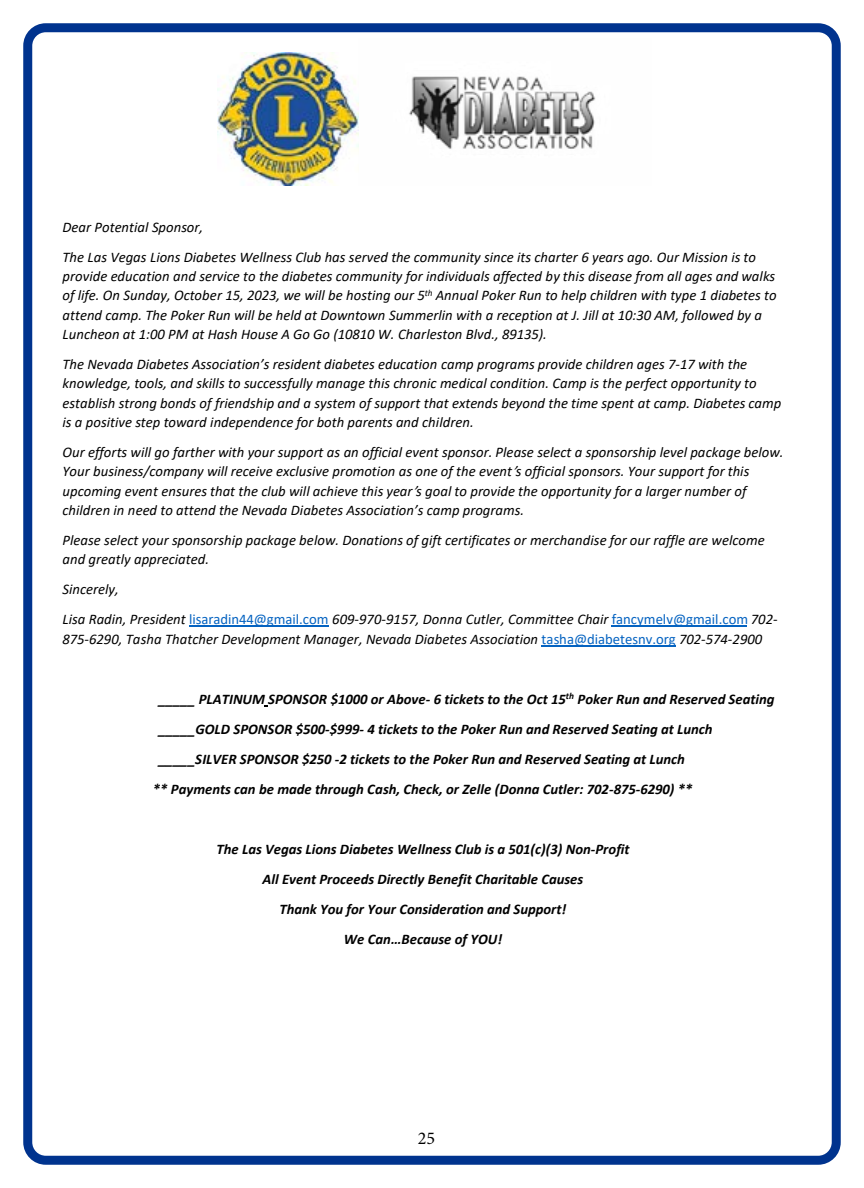
<style>
.page{position:relative;width:864px;height:1188px;background:#fff}
.page>*{position:absolute;margin:0;border:0;box-sizing:border-box;transform-origin:0 0}
.t1{font:18px "Minion Pro";color:#000}
.t2{font:italic 14.7px/19.4px "Calibri";color:#000}
.t3{font:italic 700 14.7px/30px "Calibri";color:#000;text-align:center}
.s1{font-style:inherit}
.s2{font-style:normal;color:#0563c1}
</style>
<div class="page">
<div style="left:23px;top:23px;width:818px;height:1142px;border:9px solid #00338e;border-radius:18px"></div>
<hr style="left:189px;top:626px;width:140px;height:1px;background:#0563c1">
<hr style="left:612px;top:626px;width:135px;height:1px;background:#0563c1">
<hr style="left:541px;top:645px;width:135px;height:1px;background:#0563c1">
<img style="left:217px;top:52px;width:141px;height:134px">
<img style="left:409px;top:76px;width:187px;height:73px">
<p class="t2" style="left:63px;top:211px;width:695px;line-height:30px">Dear Potential Sponsor,<br>The Las Vegas Lions Diabetes Wellness Club has served the community since its charter 6 years ago. Our Mission is to</p>
<p class="t2" style="left:62px;top:266px;width:716px">provide education and service to the diabetes community for individuals affected by this disease from all ages and walks of life. On Sunday, October 15, 2023, we will be hosting our 5<sup>th</sup> Annual Poker Run to help children with type 1 diabetes to attend camp. The Poker Run will be held at Downtown Summerlin with a reception at J. Jill at 10:30 AM, followed by a Luncheon at 1:00 PM at Hash House A Go Go (10810 W. Charleston Blvd., 89135).</p>
<p class="t2" style="left:62px;top:354px;width:720px">The Nevada Diabetes Association’s resident diabetes education camp programs provide children ages 7-17 with the knowledge, tools, and skills to successfully manage this chronic medical condition. Camp is the perfect opportunity to establish strong bonds of friendship and a system of support that extends beyond the time spent at camp. Diabetes camp is a positive step toward independence for both parents and children.</p>
<p class="t2" style="left:63px;top:442px;width:722px">Our efforts will go farther with your support as an official event sponsor. Please select a sponsorship level package below.<br>Your business/company will receive exclusive promotion as one of the event<span class="s1">’</span>s official sponsors. Your support for this upcoming event ensures that the club will achieve this year<span class="s1">’</span>s goal to provide the opportunity for a larger number of children in need to attend the Nevada Diabetes Association’s camp programs.</p>
<p class="t2" style="left:63px;top:530px;width:704px">Please select your sponsorship package below. Donations of gift certificates or merchandise for our raffle are welcome and greatly appreciated.</p>
<p class="t2" style="left:63px;top:574px;width:716px;line-height:30px">Sincerely,<br>Lisa Radin, President <span class="s2">lisaradin44@gmail.com</span> 609-970-9157, Donna Cutler, Committee Chair <span class="s2">fancymelv@gmail.com</span> 702-</p>
<p class="t2" style="left:63px;top:629px;width:701px">875-6290, Tasha Thatcher Development Manager, Nevada Diabetes Association <span class="s2">tasha@diabetesnv.org</span> 702-574-2900</p>
<p class="t3" style="left:159px;top:684px;width:618px">_____ PLATINUM SPONSOR $1000 or Above- 6 tickets to the Oct 15<sup>th</sup> Poker Run and Reserved Seating</p>
<p class="t3" style="left:159px;top:714px;width:555px">_____GOLD SPONSOR $500-$999- 4 tickets to the Poker Run and Reserved Seating at Lunch</p>
<p class="t3" style="left:159px;top:744px;width:528px">_____SILVER SPONSOR $250 -2 tickets to the Poker Run and Reserved Seating at Lunch</p>
<p class="t3" style="left:153px;top:774px;width:541px">** Payments can be made through Cash, Check, or Zelle (Donna Cutler: 702-875-6290) **</p>
<p class="t3" style="left:216px;top:834px;width:415px">The Las Vegas Lions Diabetes Wellness Club is a 501(c)(3) Non-Profit All Event Proceeds Directly Benefit Charitable Causes<br>Thank You for Your Consideration and Support!<br>We Can…Because of YOU!</p>
<p class="t1" style="left:418px;top:1126px;width:19px">25</p>
</div>
